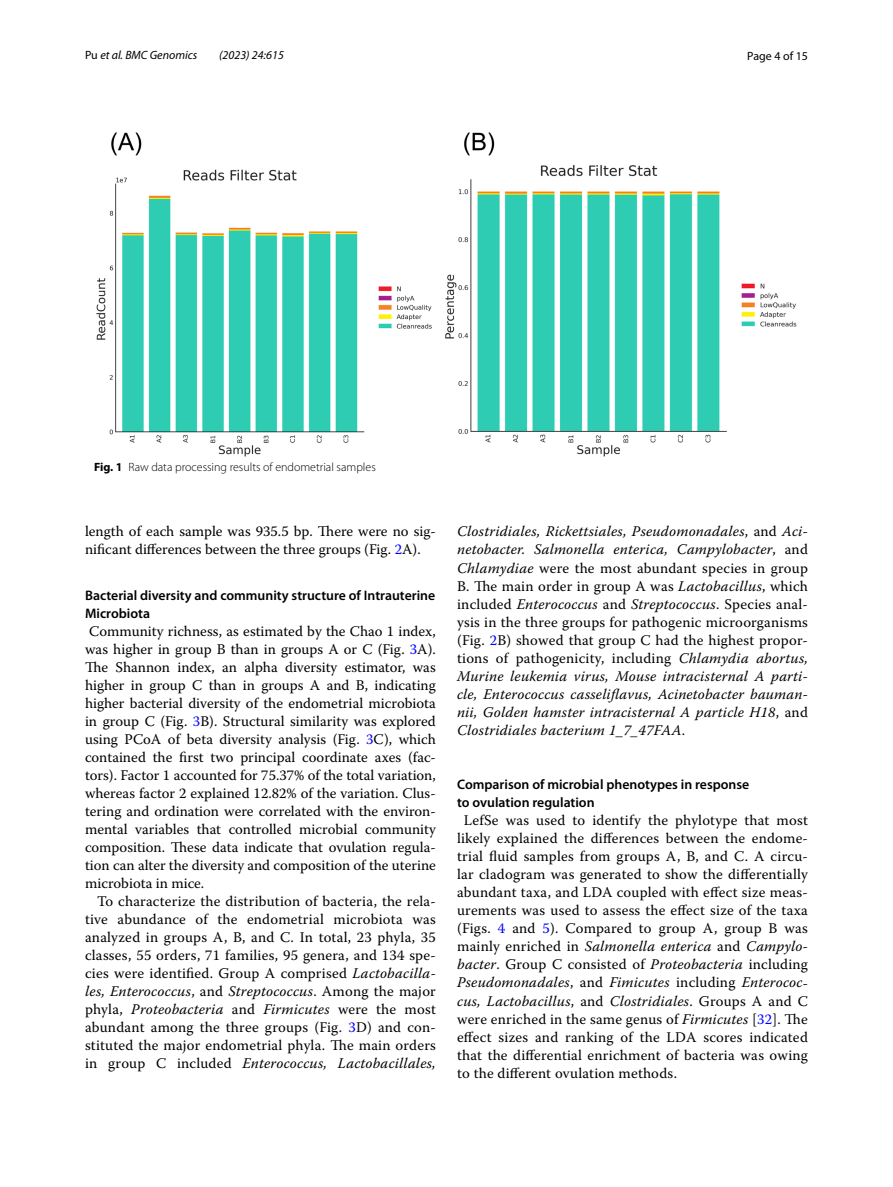
<style>
.page{position:relative;width:893px;height:1187px;background:#fff}
.page>*{position:absolute;margin:0;border:0;box-sizing:border-box;transform-origin:0 0}
.t1{font:14.7px/18px "Warnock Pro";letter-spacing:.005em;color:#000;text-align:justify}
.t2{font:italic 14.7px/18px "Warnock Pro";letter-spacing:.015em;color:#000;text-align:justify}
.t3{font:600 13.8px/18px "Myriad Pro";color:#000}
.t4{font:300 12px "Myriad Pro";color:#000}
.t5{font:italic 12px "Myriad Pro";color:#000}
.t6{font:12px "Myriad Pro";color:#000}
.s1{font-style:normal}
.s2{font-weight:700}
.s3{color:#00f}
.s4{font-style:italic}
.s5{font-style:normal;color:#00f}
</style>
<div class="page">
<img style="left:96px;top:133px;width:701px;height:323px">
<p class="t5" style="left:85px;top:48px;width:114px"><span class="s1">Pu</span> et al. BMC Genomics</p>
<p class="t5" style="left:219px;top:48px;width:66px">(2023) 24:615</p>
<p class="t6" style="left:747px;top:48px;width:62px">Page 4 of 15</p>
<p class="t4" style="left:94px;top:460px;width:283px"><span class="s2">Fig. 1</span> Raw data processing results of endometrial samples</p>
<p class="t1" style="left:85px;top:522px;width:352px">length of each sample was 935.5 bp. There were no sig&shy;nificant differences between the three groups (Fig. <span class="s3">2</span>A).</p>
<p class="t3" style="left:85px;top:586px;width:352px">Bacterial diversity and community structure of Intrauterine<br>Microbiota</p>
<p class="t1" style="left:85px;top:622px;width:352px">Community richness, as estimated by the Chao 1 index, was higher in group B than in groups A or C (Fig. <span class="s3">3</span>A).<br>The Shannon index, an alpha diversity estimator, was higher in group C than in groups A and B, indicating higher bacterial diversity of the endometrial microbiota in group C (Fig. <span class="s3">3</span>B). Structural similarity was explored using PCoA of beta diversity analysis (Fig. <span class="s3">3</span>C), which contained the first two principal coordinate axes (fac&shy;tors). Factor 1 accounted for 75.37% of the total variation, whereas factor 2 explained 12.82% of the variation. Clus&shy;tering and ordination were correlated with the environ&shy;mental variables that controlled microbial community composition. These data indicate that ovulation regula&shy;tion can alter the diversity and composition of the uterine microbiota in mice.</p>
<p class="t1" style="left:85px;top:892px;width:352px;text-indent:12px">To characterize the distribution of bacteria, the rela&shy;tive abundance of the endometrial microbiota was analyzed in groups A, B, and C. In total, 23 phyla, 35 classes, 55 orders, 71 families, 95 genera, and 134 spe&shy;cies were identified. Group A comprised <span class="s4">Lactobacilla&shy;les, Enterococcus</span>, and <span class="s4">Streptococcus</span>. Among the major phyla, <span class="s4">Proteobacteria</span> and <span class="s4">Firmicutes</span> were the most abundant among the three groups (Fig. <span class="s3">3</span>D) and con&shy;stituted the major endometrial phyla. The main orders in group C included <span class="s4">Enterococcus, Lactobacillales,</span></p>
<p class="t2" style="left:457px;top:522px;width:352px">Clostridiales, Rickettsiales, Pseudomonadales<span class="s1">, and</span> Aci&shy;netobacter. Salmonella enterica, Campylobacter<span class="s1">, and </span>Chlamydiae <span class="s1">were the most abundant species in group B. The main order in group A was</span> Lactobacillus<span class="s1">, which included</span> Enterococcus <span class="s1">and</span> Streptococcus<span class="s1">. Species anal&shy;ysis in the three groups for pathogenic microorganisms (Fig.</span> <span class="s5">2</span><span class="s1">B) showed that group C had the highest propor&shy;tions of pathogenicity, including</span> Chlamydia abortus, Murine leukemia virus, Mouse intracisternal A parti&shy;cle, Enterococcus casseliflavus, Acinetobacter bauman&shy;nii, Golden hamster intracisternal A particle H18<span class="s1">, and </span>Clostridiales bacterium 1_7_47FAA<span class="s1">.</span></p>
<p class="t3" style="left:457px;top:775px;width:294px">Comparison of microbial phenotypes in response to ovulation regulation</p>
<p class="t1" style="left:457px;top:811px;width:352px;text-indent:7px">LefSe was used to identify the phylotype that most likely explained the differences between the endome&shy;trial fluid samples from groups A, B, and C. A circu&shy;lar cladogram was generated to show the differentially abundant taxa, and LDA coupled with effect size meas&shy;urements was used to assess the effect size of the taxa (Figs. <span class="s3">4</span> and <span class="s3">5</span>). Compared to group A, group B was mainly enriched in <span class="s4">Salmonella enterica</span> and <span class="s4">Campylo&shy;bacter</span>. Group C consisted of <span class="s4">Proteobacteria</span> including <span class="s4">Pseudomonadales</span>, and <span class="s4">Fimicutes</span> including <span class="s4">Enterococ&shy;cus, Lactobacillus</span>, and <span class="s4">Clostridiales</span>. Groups A and C were enriched in the same genus of <span class="s4">Firmicutes</span> [<span class="s3">32</span>]. The effect sizes and ranking of the LDA scores indicated that the differential enrichment of bacteria was owing to the different ovulation methods.</p>
</div>
